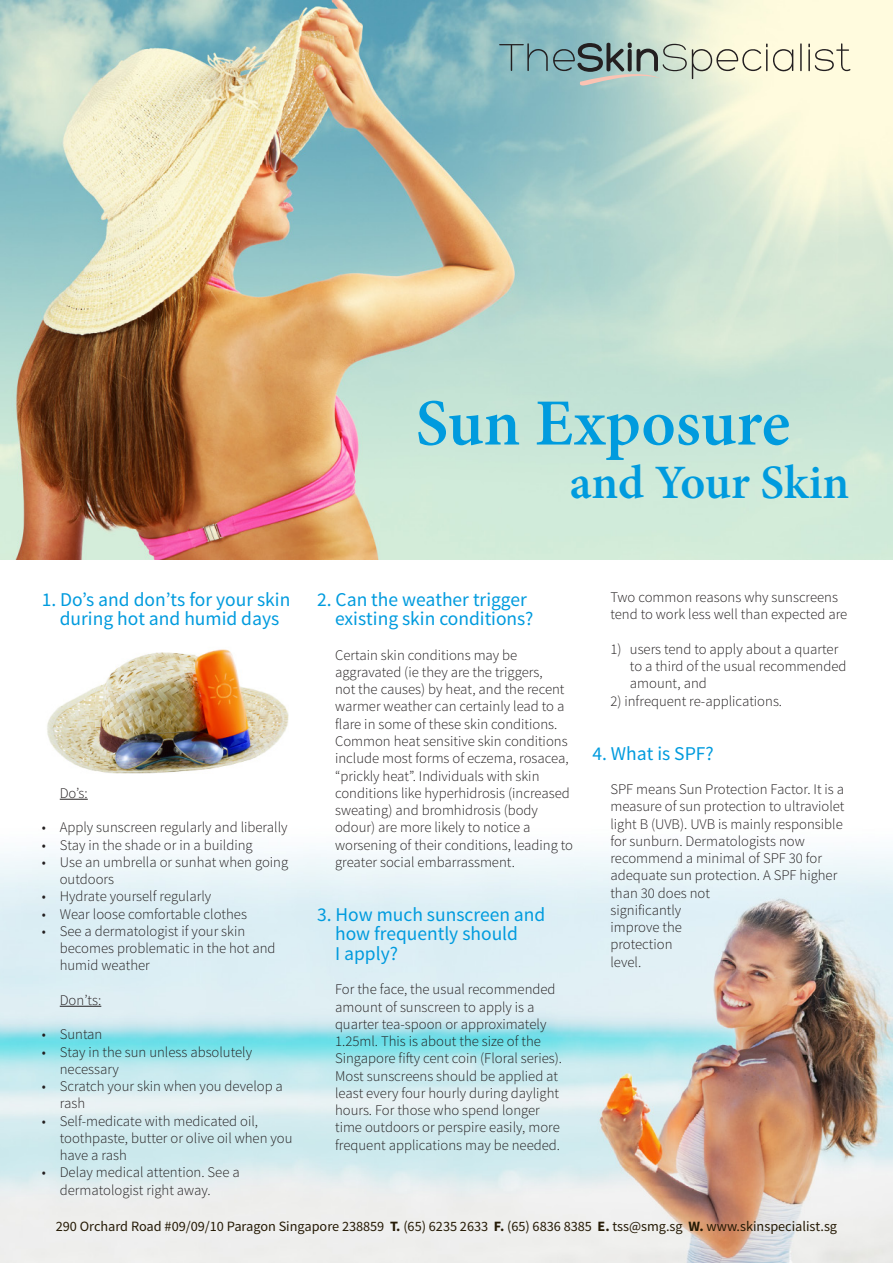
<style>
.page{position:relative;width:893px;height:1263px;background:#fff}
.page>*{position:absolute;margin:0;border:0;box-sizing:border-box;transform-origin:0 0}
.t1{font:600 66px "Minion Pro";color:#009bde}
.t2{font:600 48px "Minion Pro";letter-spacing:-.005em;color:#009bde}
.t3{font:19.5px/19.5px "Source Sans Pro";color:#009bde}
.t4{font:300 14.7px/17.2px "Source Sans Pro";color:#231f20}
.t5{font:14.25px "Source Sans Pro";color:#251a05}
.s1{font-weight:700}
</style>
<div class="page">
<img style="left:0;top:798px;width:893px;height:465px">
<img style="left:0;top:0;width:893px;height:559px">
<svg style="left:60px;top:799px;width:28px;height:1px"></svg>
<hr style="left:60px;top:1006px;width:41px;height:1px;background:#231f20">
<hr style="left:800px;top:43px;width:2px;height:28px;background:#231f20">
<svg style="left:808px;top:43px;width:43px;height:28px"></svg>
<svg style="left:499px;top:43px;width:294px;height:43px;background:#acc0b6"></svg>
<img style="left:47px;top:649px;width:242px;height:125px">
<p class="t1" style="left:416px;top:378px;width:376px">Sun Exposure</p>
<p class="t2" style="left:570px;top:450px;width:281px">and Your Skin</p>
<p class="t3" style="left:42px;top:590px;width:250px;text-align:center">1. Do’s and don’ts for your skin during hot and humid days</p>
<p class="t4" style="left:60px;top:784px;width:30px">Do’s:</p>
<p class="t4" style="left:42px;top:819px;width:247px">• Apply sunscreen regularly and liberally</p>
<p class="t4" style="left:42px;top:836px;width:212px">• Stay in the shade or in a building</p>
<p class="t4" style="left:60px;top:853px;width:230px;text-indent:-18px">• Use an umbrella or sunhat when going outdoors</p>
<p class="t4" style="left:42px;top:888px;width:171px">• Hydrate yourself regularly</p>
<p class="t4" style="left:42px;top:905px;width:207px">• Wear loose comfortable clothes</p>
<p class="t4" style="left:60px;top:922px;width:217px;text-indent:-18px">• See a dermatologist if your skin becomes problematic in the hot and humid weather</p>
<p class="t4" style="left:60px;top:991px;width:43px">Don’ts:</p>
<p class="t4" style="left:42px;top:1026px;width:62px">• Suntan</p>
<p class="t4" style="left:60px;top:1043px;width:194px;text-indent:-18px">• Stay in the sun unless absolutely necessary</p>
<p class="t4" style="left:60px;top:1077px;width:225px;text-indent:-18px">• Scratch your skin when you develop a rash</p>
<p class="t4" style="left:60px;top:1112px;width:234px;text-indent:-18px">• Self-medicate with medicated oil, toothpaste, butter or olive oil when you have a rash</p>
<p class="t4" style="left:60px;top:1164px;width:181px;text-indent:-18px">• Delay medical attention. See a dermatologist right away.</p>
<p class="t3" style="left:335px;top:590px;width:200px;text-indent:-18px">2. Can the weather trigger existing skin conditions?</p>
<p class="t4" style="left:335px;top:646px;width:240px">Certain skin conditions may be aggravated (ie they are the triggers,<br>not the causes) by heat, and the recent warmer weather can certainly lead to a flare in some of these skin conditions.<br>Common heat sensitive skin conditions include most forms of eczema, rosacea, “prickly heat”. Individuals with skin conditions like hyperhidrosis (increased sweating) and bromhidrosis (body odour) are more likely to notice a worsening of their conditions, leading to greater social embarrassment.</p>
<p class="t3" style="left:335px;top:905px;width:212px;text-indent:-18px">3. How much sunscreen and how frequently should<br>I apply?</p>
<p class="t4" style="left:335px;top:981px;width:229px">For the face, the usual recommended amount of sunscreen to apply is a quarter tea-spoon or approximately 1.25ml. This is about the size of the Singapore fifty cent coin (Floral series).<br>Most sunscreens should be applied at least every four hourly during daylight hours. For those who spend longer time outdoors or perspire easily, more frequent applications may be needed.</p>
<p class="t4" style="left:610px;top:589px;width:238px">Two common reasons why sunscreens tend to work less well than expected are</p>
<p class="t4" style="left:630px;top:640px;width:218px;text-indent:-19px">1) users tend to apply about a quarter to a third of the usual recommended amount, and</p>
<p class="t4" style="left:610px;top:692px;width:173px">2) infrequent re-applications.</p>
<p class="t3" style="left:592px;top:744px;width:123px">4. What is SPF?</p>
<p class="t4" style="left:610px;top:781px;width:235px">SPF means Sun Protection Factor. It is a measure of sun protection to ultraviolet light B (UVB). UVB is mainly responsible for sunburn. Dermatologists now recommend a minimal of SPF 30 for adequate sun protection. A SPF higher than 30 does not<br>significantly<br>improve the<br>protection<br>level.</p>
<p class="t5" style="left:56px;top:1217px;width:783px">290 Orchard Road #09/09/10 Paragon Singapore 238859 <span class="s1">T.</span> (65) 6235 2633 <span class="s1">F.</span> (65) 6836 8385 <span class="s1">E.</span> tss@smg.sg <span class="s1">W.</span> www.skinspecialist.sg</p>
</div>
